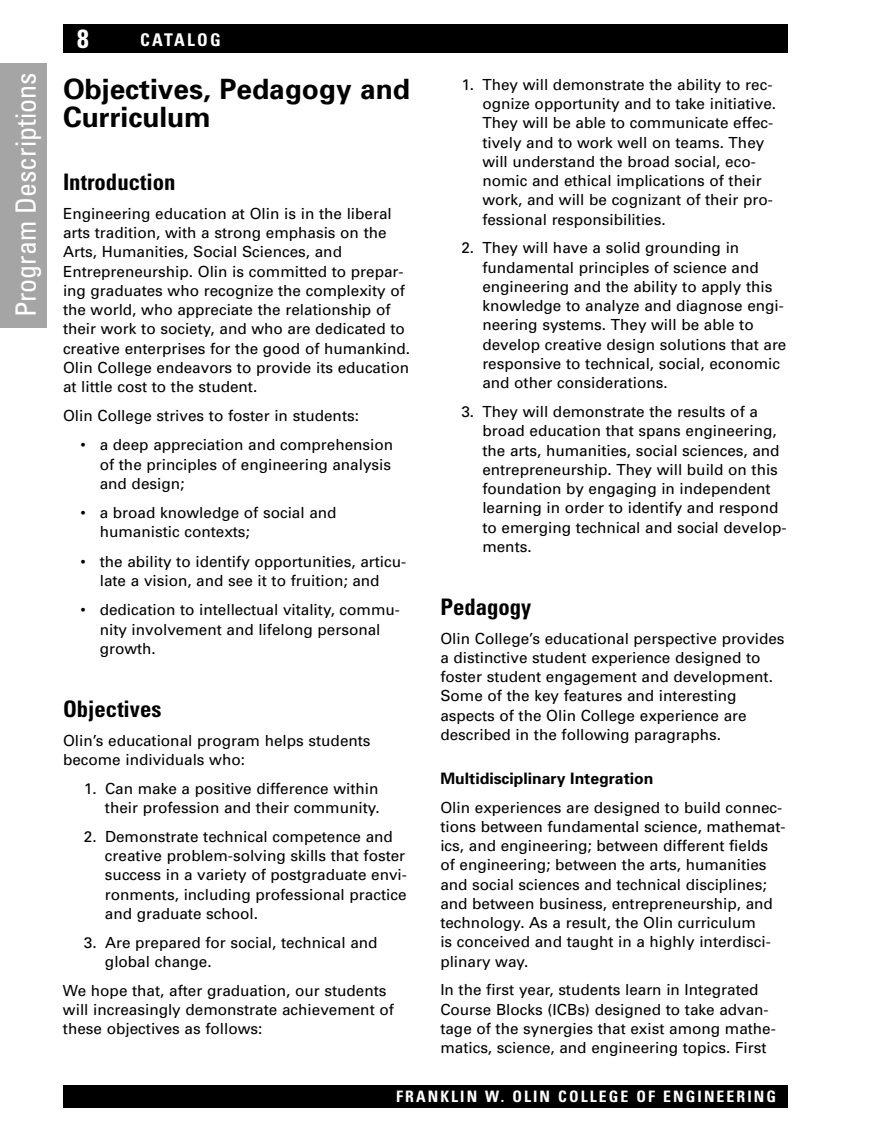
<style>
.page{position:relative;width:882px;height:1134px;background:#fff}
.page>*{position:absolute;margin:0;border:0;box-sizing:border-box;transform-origin:0 0}
.t1{font:700 28px/28px "Univers";color:#000}
.t2{font:condensed 28px "Univers";color:#fff}
.t3{font:700 condensed 26.25px "Univers";color:#fff}
.t4{font:700 condensed 22.75px "Univers";color:#000}
.t5{font:700 condensed 17.5px "Univers";letter-spacing:.135em;color:#fff}
.t6{font:700 condensed 15.75px "Univers";letter-spacing:.135em;color:#fff}
.t7{font:700 15.75px "Univers";color:#000}
.t8{font:15.4px/19.2px "Univers";color:#000}
</style>
<div class="page">
<div style="left:63px;top:24px;width:725px;height:29px;background:#000"></div>
<div style="left:63px;top:1085px;width:725px;height:23px;background:#000"></div>
<div style="left:0;top:63px;width:47px;height:264px;background:#a5a5a5"></div>
<h1 class="t2" style="left:16px;top:317px;width:246px;rotate:-90deg">Program Descriptions</h1>
<h2 class="t3" style="left:77px;top:29px;width:13px">8</h2>
<p class="t5" style="left:140px;top:34px;width:82px">CATALOG</p>
<h1 class="t1" style="left:63px;top:78px;width:348px">Objectives, Pedagogy and<br>Curriculum</h1>
<h3 class="t4" style="left:63px;top:174px;width:114px">Introduction</h3>
<p class="t8" style="left:63px;top:205px;width:349px">Engineering education at Olin is in the liberal arts tradition, with a strong emphasis on the Arts, Humanities, Social Sciences, and Entrepreneurship. Olin is committed to prepar&shy;ing graduates who recognize the complexity of the world, who appreciate the relationship of their work to society, and who are dedicated to creative enterprises for the good of humankind.<br>Olin College endeavors to provide its education at little cost to the student.</p>
<p class="t8" style="left:63px;top:407px;width:298px">Olin College strives to foster in students:</p>
<p class="t8" style="left:100px;top:437px;width:295px;text-indent:-19px">• a deep appreciation and comprehension of the principles of engineering analysis and design;</p>
<p class="t8" style="left:100px;top:504px;width:238px;text-indent:-19px">• a broad knowledge of social and humanistic contexts;</p>
<p class="t8" style="left:81px;top:553px;width:327px;text-align:center">• the ability to identify opportunities, articu&shy;late a vision, and see it to fruition; and</p>
<p class="t8" style="left:100px;top:602px;width:302px;text-indent:-19px">• dedication to intellectual vitality, commu&shy;nity involvement and lifelong personal growth.</p>
<h3 class="t4" style="left:63px;top:700px;width:100px">Objectives</h3>
<p class="t8" style="left:63px;top:732px;width:309px">Olin’s educational program helps students become individuals who:</p>
<p class="t8" style="left:84px;top:780px;width:297px;text-align:right">1. Can make a positive difference within their profession and their community.</p>
<p class="t8" style="left:105px;top:828px;width:303px;text-indent:-21px">2. Demonstrate technical competence and creative problem-solving skills that foster success in a variety of postgraduate envi&shy;ronments, including professional practice and graduate school.</p>
<p class="t8" style="left:105px;top:934px;width:274px;text-indent:-21px">3. Are prepared for social, technical and global change.</p>
<p class="t8" style="left:63px;top:982px;width:332px">We hope that, after graduation, our students will increasingly demonstrate achievement of these objectives as follows:</p>
<p class="t8" style="left:482px;top:76px;width:295px;text-indent:-21px">1. They will demonstrate the ability to rec&shy;ognize opportunity and to take initiative.<br>They will be able to communicate effec&shy;tively and to work well on teams. They will understand the broad social, eco&shy;nomic and ethical implications of their work, and will be cognizant of their pro&shy;fessional responsibilities.</p>
<p class="t8" style="left:482px;top:240px;width:306px;text-indent:-21px">2. They will have a solid grounding in fundamental principles of science and engineering and the ability to apply this knowledge to analyze and diagnose engi&shy;neering systems. They will be able to develop creative design solutions that are responsive to technical, social, economic and other considerations.</p>
<p class="t8" style="left:482px;top:403px;width:306px;text-indent:-21px">3. They will demonstrate the results of a broad education that spans engineering, the arts, humanities, social sciences, and entrepreneurship. They will build on this foundation by engaging in independent learning in order to identify and respond to emerging technical and social develop&shy;ments.</p>
<h3 class="t4" style="left:440px;top:598px;width:93px">Pedagogy</h3>
<p class="t8" style="left:440px;top:630px;width:346px">Olin College’s educational perspective provides a distinctive student experience designed to foster student engagement and development.<br>Some of the key features and interesting aspects of the Olin College experience are described in the following paragraphs.</p>
<p class="t7" style="left:440px;top:772px;width:215px">Multidisciplinary Integration</p>
<p class="t8" style="left:440px;top:799px;width:347px">Olin experiences are designed to build connec&shy;tions between fundamental science, mathemat&shy;ics, and engineering; between different fields of engineering; between the arts, humanities and social sciences and technical disciplines; and between business, entrepreneurship, and technology. As a result, the Olin curriculum<br>is conceived and taught in a highly interdisci&shy;plinary way.</p>
<p class="t8" style="left:440px;top:982px;width:337px">In the first year, students learn in Integrated Course Blocks (ICBs) designed to take advan&shy;tage of the synergies that exist among mathe&shy;matics, science, and engineering topics. First</p>
<p class="t6" style="left:396px;top:1091px;width:382px">FRANKLIN W. OLIN COLLEGE OF ENGINEERING</p>
</div>
